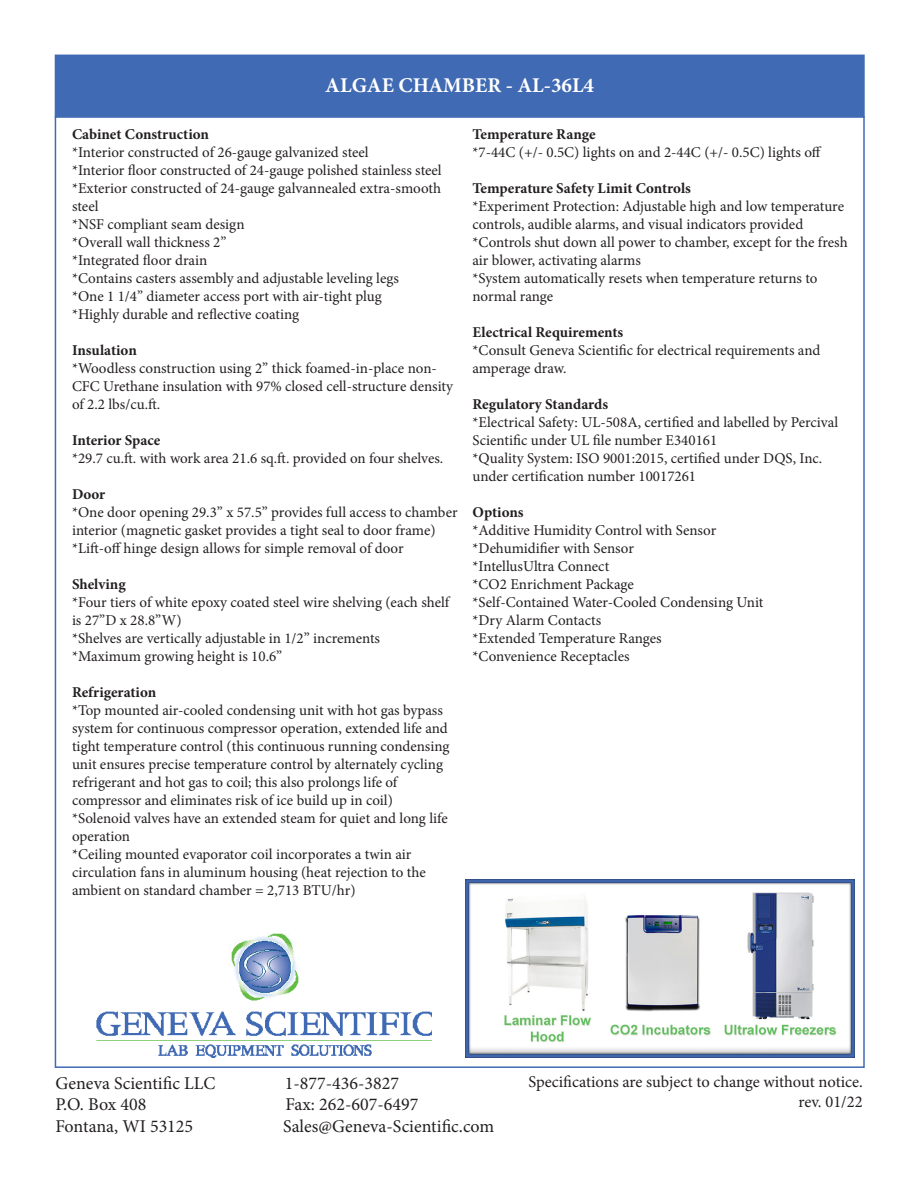
<style>
.page{position:relative;width:918px;height:1188px;background:#fff}
.page>*{position:absolute;margin:0;border:0;box-sizing:border-box;transform-origin:0 0}
.t1{font:700 21px "Minion Pro";color:#fff}
.t2{font:18px "Minion Pro";color:#231f20}
.t3{font:16.5px "Minion Pro";letter-spacing:-.005em;color:#231f20}
.t4{font:15px/18px "Minion Pro";color:#231f20}
.t5{font:700 15px "Minion Pro";color:#231f20}
</style>
<div class="page">
<div style="left:55px;top:55px;width:809px;height:62px;background:#406ab4"></div>
<div style="left:55px;top:55px;width:810px;height:63px;border:2px solid #406ab4"></div>
<img style="left:96px;top:934px;width:335px;height:124px">
<img style="left:466px;top:880px;width:389px;height:178px">
<p class="t1" style="left:325px;top:71px;width:270px">ALGAE CHAMBER - AL-36L4</p>
<p class="t5" style="left:72px;top:123px;width:139px">Cabinet Construction</p>
<p class="t4" style="left:72px;top:143px;width:298px">*Interior constructed of 26-gauge galvanized steel</p>
<p class="t4" style="left:72px;top:161px;width:371px">*Interior floor constructed of 24-gauge polished stainless steel</p>
<p class="t4" style="left:72px;top:179px;width:371px">*Exterior constructed of 24-gauge galvannealed extra-smooth steel</p>
<p class="t4" style="left:72px;top:215px;width:174px">*NSF compliant seam design</p>
<p class="t4" style="left:72px;top:233px;width:156px">*Overall wall thickness 2”</p>
<p class="t4" style="left:72px;top:251px;width:137px">*Integrated floor drain</p>
<p class="t4" style="left:72px;top:269px;width:328px">*Contains casters assembly and adjustable leveling legs</p>
<p class="t4" style="left:72px;top:287px;width:311px">*One 1 1/4” diameter access port with air-tight plug</p>
<p class="t4" style="left:72px;top:305px;width:229px">*Highly durable and reflective coating</p>
<p class="t5" style="left:72px;top:339px;width:66px">Insulation</p>
<p class="t4" style="left:72px;top:359px;width:383px">*Woodless construction using 2” thick foamed-in-place non-<br>CFC Urethane insulation with 97% closed cell-structure density of 2.2 lbs/cu.ft.</p>
<p class="t5" style="left:72px;top:429px;width:90px">Interior Space</p>
<p class="t4" style="left:72px;top:449px;width:373px">*29.7 cu.ft. with work area 21.6 sq.ft. provided on four shelves.</p>
<p class="t5" style="left:72px;top:483px;width:35px">Door</p>
<p class="t4" style="left:72px;top:503px;width:387px">*One door opening 29.3” x 57.5” provides full access to chamber</p>
<p class="t4" style="left:72px;top:521px;width:365px">interior (magnetic gasket provides a tight seal to door frame)</p>
<p class="t4" style="left:72px;top:539px;width:333px">*Lift-off hinge design allows for simple removal of door</p>
<p class="t5" style="left:72px;top:573px;width:55px">Shelving</p>
<p class="t4" style="left:72px;top:593px;width:379px">*Four tiers of white epoxy coated steel wire shelving (each shelf is 27”D x 28.8”W)</p>
<p class="t4" style="left:72px;top:629px;width:310px">*Shelves are vertically adjustable in 1/2” increments</p>
<p class="t4" style="left:72px;top:647px;width:212px">*Maximum growing height is 10.6”</p>
<p class="t5" style="left:72px;top:681px;width:86px">Refrigeration</p>
<p class="t4" style="left:72px;top:701px;width:379px">*Top mounted air-cooled condensing unit with hot gas bypass system for continuous compressor operation, extended life and tight temperature control (this continuous running condensing unit ensures precise temperature control by alternately cycling refrigerant and hot gas to coil; this also prolongs life of</p>
<p class="t4" style="left:72px;top:791px;width:322px">compressor and eliminates risk of ice build up in coil)</p>
<p class="t4" style="left:72px;top:809px;width:377px">*Solenoid valves have an extended steam for quiet and long life operation</p>
<p class="t4" style="left:72px;top:845px;width:341px">*Ceiling mounted evaporator coil incorporates a twin air</p>
<p class="t4" style="left:72px;top:863px;width:355px">circulation fans in aluminum housing (heat rejection to the ambient on standard chamber = 2,713 BTU/hr)</p>
<p class="t5" style="left:472px;top:123px;width:125px">Temperature Range</p>
<p class="t4" style="left:472px;top:143px;width:351px">*7-44C (+/- 0.5C) lights on and 2-44C (+/- 0.5C) lights off</p>
<p class="t5" style="left:472px;top:177px;width:220px">Temperature Safety Limit Controls</p>
<p class="t4" style="left:472px;top:197px;width:373px">*Experiment Protection: Adjustable high and low temperature controls, audible alarms, and visual indicators provided</p>
<p class="t4" style="left:472px;top:233px;width:377px">*Controls shut down all power to chamber, except for the fresh air blower, activating alarms</p>
<p class="t4" style="left:472px;top:269px;width:347px">*System automatically resets when temperature returns to normal range</p>
<p class="t5" style="left:472px;top:321px;width:152px">Electrical Requirements</p>
<p class="t4" style="left:472px;top:341px;width:350px">*Consult Geneva Scientific for electrical requirements and amperage draw.</p>
<p class="t5" style="left:472px;top:393px;width:137px">Regulatory Standards</p>
<p class="t4" style="left:472px;top:413px;width:367px">*Electrical Safety: UL-508A, certified and labelled by Percival<br>Scientific under UL file number E340161</p>
<p class="t4" style="left:472px;top:449px;width:351px">*Quality System: ISO 9001:2015, certified under DQS, Inc. under certification number 10017261</p>
<p class="t5" style="left:472px;top:501px;width:53px">Options</p>
<p class="t4" style="left:472px;top:521px;width:245px">*Additive Humidity Control with Sensor</p>
<p class="t4" style="left:472px;top:539px;width:163px">*Dehumidifier with Sensor</p>
<p class="t4" style="left:472px;top:557px;width:138px">*IntellusUltra Connect</p>
<p class="t4" style="left:472px;top:575px;width:163px">*CO2 Enrichment Package</p>
<p class="t4" style="left:472px;top:593px;width:293px">*Self-Contained Water-Cooled Condensing Unit</p>
<p class="t4" style="left:472px;top:611px;width:130px">*Dry Alarm Contacts</p>
<p class="t4" style="left:472px;top:629px;width:191px">*Extended Temperature Ranges</p>
<p class="t4" style="left:472px;top:647px;width:159px">*Convenience Receptacles</p>
<p class="t2" style="left:55px;top:1071px;width:161px">Geneva Scientific LLC</p>
<p class="t2" style="left:285px;top:1071px;width:116px">1-877-436-3827</p>
<p class="t2" style="left:55px;top:1092px;width:92px">P.O. Box 408</p>
<p class="t2" style="left:285px;top:1092px;width:134px">Fax: 262-607-6497</p>
<p class="t2" style="left:55px;top:1114px;width:139px">Fontana, WI 53125</p>
<p class="t2" style="left:283px;top:1114px;width:213px">Sales@Geneva-Scientific.com</p>
<p class="t3" style="left:528px;top:1071px;width:336px">Specifications are subject to change without notice.</p>
<p class="t3" style="left:798px;top:1091px;width:66px">rev. 01/22</p>
</div>
